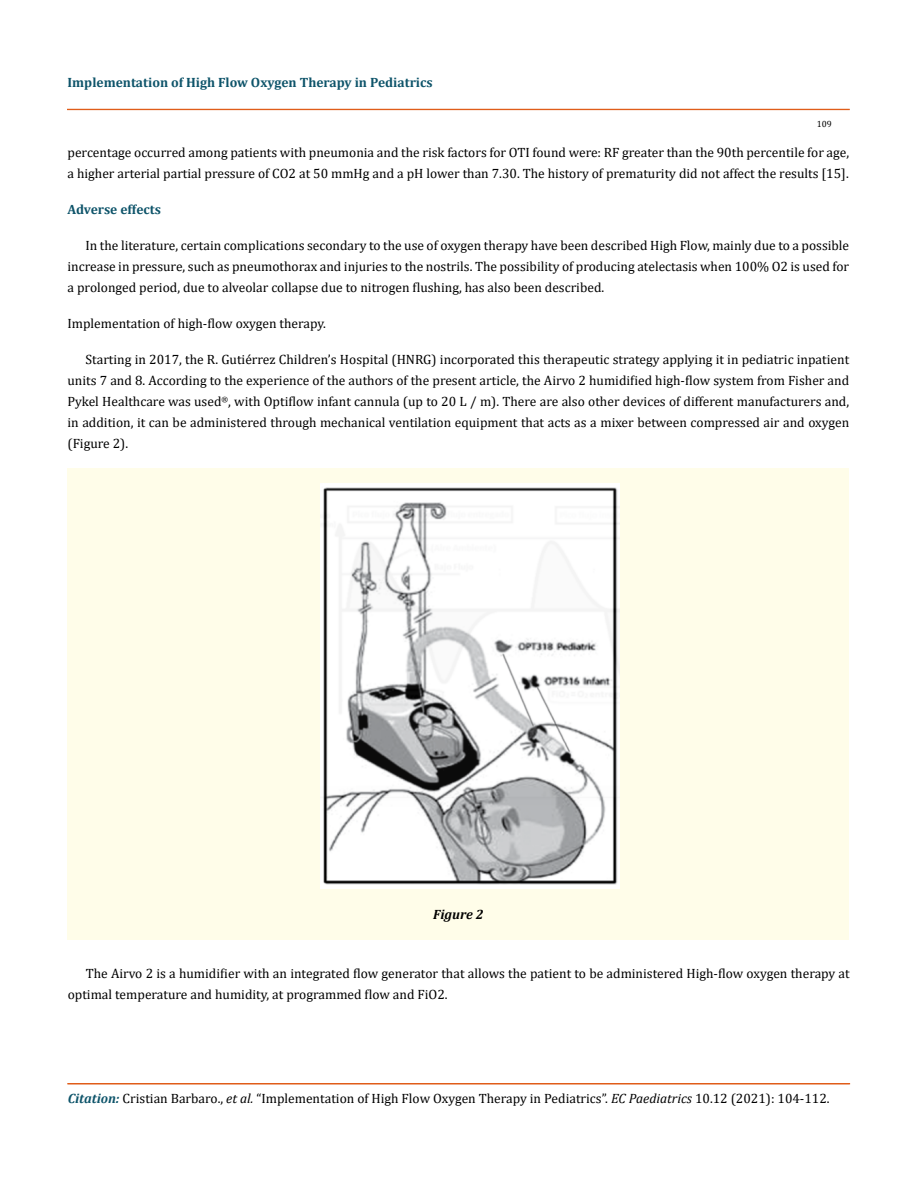
<style>
.page{position:relative;width:917px;height:1190px;background:#fff}
.page>*{position:absolute;margin:0;border:0;box-sizing:border-box;transform-origin:0 0}
.t1{font:13.5px/21px "Cambria";color:#000}
.t2{font:700 13.5px "Cambria";color:#0e546a}
.t3{font:italic 700 13.5px "Cambria";color:#000}
.t4{font:9px "Cambria";color:#000}
.s1{font-weight:700;font-style:italic;color:#0e546a}
.s2{font-style:italic}
</style>
<div class="page">
<div style="left:67px;top:109px;width:782px;height:1px;border:1px solid #e05d1a"></div>
<div style="left:68px;top:1083px;width:781px;height:1px;border:1px solid #e05d1a"></div>
<div style="left:67px;top:468px;width:781px;height:472px;background:#fffde9"></div>
<img style="left:320px;top:483px;width:299px;height:405px">
<p class="t2" style="left:68px;top:73px;width:366px">Implementation of High Flow Oxygen Therapy in Pediatrics</p>
<p class="t4" style="left:816px;top:118px;width:16px">109</p>
<p class="t1" style="left:68px;top:142px;width:783px">percentage occurred among patients with pneumonia and the risk factors for OTI found were: RF greater than the 90th percentile for age, a higher arterial partial pressure of CO2 at 50 mmHg and a pH lower than 7.30. The history of prematurity did not affect the results [15].</p>
<p class="t2" style="left:68px;top:200px;width:95px">Adverse effects</p>
<p class="t1" style="left:68px;top:235px;width:783px;text-align:justify;text-indent:18px">In the literature, certain complications secondary to the use of oxygen therapy have been described High Flow, mainly due to a possible increase in pressure, such as pneumothorax and injuries to the nostrils. The possibility of producing atelectasis when 100% O2 is used for a prolonged period, due to alveolar collapse due to nitrogen flushing, has also been described.</p>
<p class="t1" style="left:68px;top:313px;width:260px">Implementation of high-flow oxygen therapy.</p>
<p class="t1" style="left:68px;top:349px;width:783px;text-align:justify;text-indent:18px">Starting in 2017, the R. Gutiérrez Children’s Hospital (HNRG) incorporated this therapeutic strategy applying it in pediatric inpatient units 7 and 8. According to the experience of the authors of the present article, the Airvo 2 humidified high-flow system from Fisher and Pykel Healthcare was used<sup>®</sup>, with Optiflow infant cannula (up to 20 L / m). There are also other devices of different manufacturers and, in addition, it can be administered through mechanical ventilation equipment that acts as a mixer between compressed air and oxygen (Figure 2).</p>
<p class="t3" style="left:433px;top:905px;width:52px">Figure 2</p>
<p class="t1" style="left:68px;top:962px;width:783px;text-indent:18px">The Airvo 2 is a humidifier with an integrated flow generator that allows the patient to be administered High-flow oxygen therapy at optimal temperature and humidity, at programmed flow and FiO2.</p>
<p class="t1" style="left:68px;top:1088px;width:763px"><span class="s1">Citation:</span> Cristian Barbaro., <span class="s2">et al.</span> “Implementation of High Flow Oxygen Therapy in Pediatrics”. <span class="s2">EC Paediatrics</span> 10.12 (2021): 104-112.</p>
</div>
